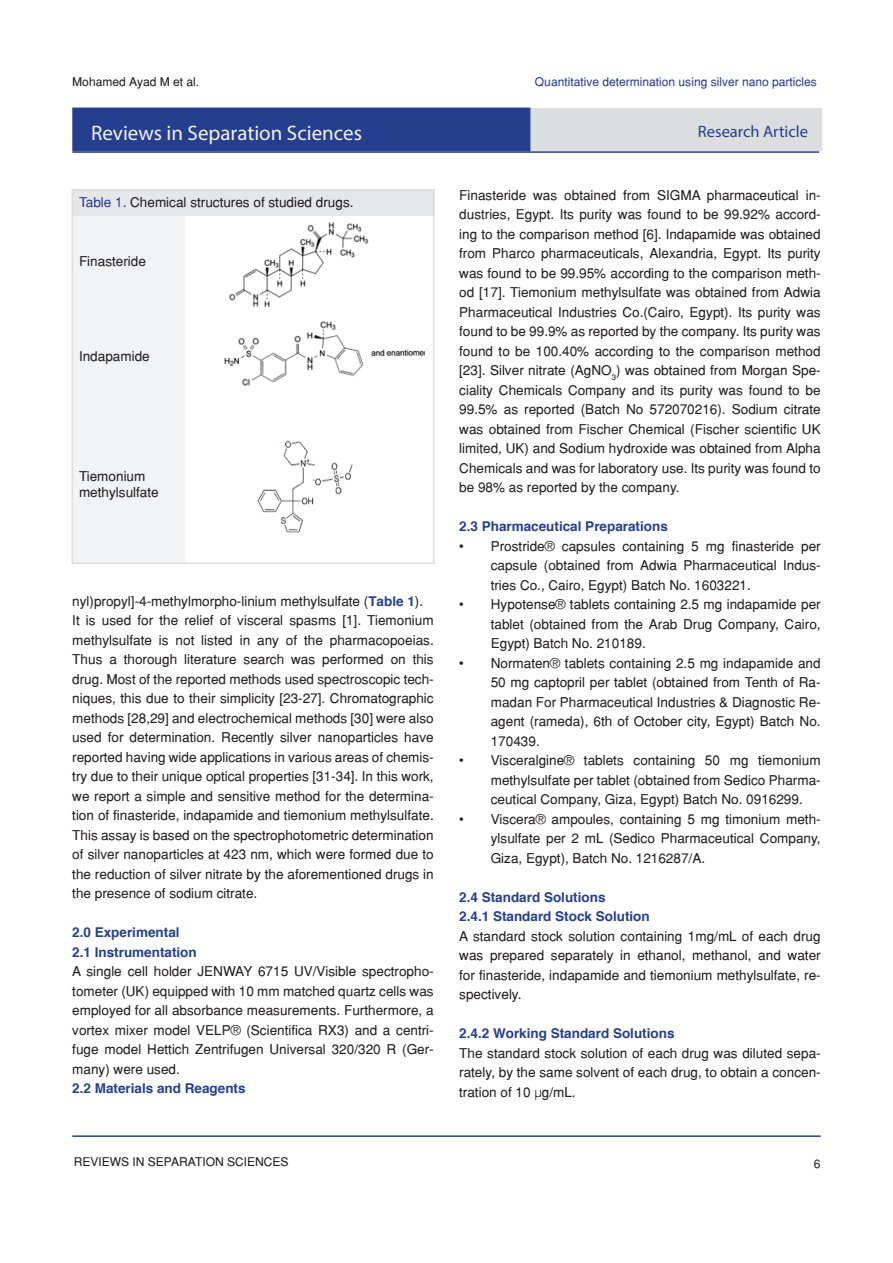
<style>
.page{position:relative;width:893px;height:1263px;background:#fff}
.page>*{position:absolute;margin:0;border:0;box-sizing:border-box;transform-origin:0 0}
.ToC2{font:21px "Myriad Pro";color:#f2f3f4}
.ToC2-2{font:16.5px "Myriad Pro";color:#253f8e}
.t1{font:13.5px/19.5px "Helvetica";color:#231f20;text-align:justify}
.t2{font:700 13.5px "Helvetica";color:#253f8e}
.t3{font:12px "Helvetica";color:#253f8e}
.ToC2-3{font:12px "Helvetica";color:#231f20}
.s1{color:#253f8e}
.s2{font-weight:700;color:#253f8e}
.s3{font-weight:300}
</style>
<div class="page">
<hr style="left:72px;top:1135px;width:749px;height:2px;background:#253f8e">
<hr style="left:72px;top:151px;width:747px;height:2px;background:#253f8e">
<div style="left:73px;top:108px;width:457px;height:43px;background:#253f8e"></div>
<div style="left:531px;top:109px;width:290px;height:41px;background:#dcdddf"></div>
<div style="left:531px;top:108px;width:291px;height:43px;border:2px solid #dcdddf"></div>
<div style="left:73px;top:190px;width:361px;height:26px;background:#e6e7e9"></div>
<div style="left:75px;top:217px;width:110px;height:344px;background:#f2f3f4"></div>
<img style="left:229px;top:222px;width:140px;height:85px">
<img style="left:224px;top:321px;width:200px;height:65px">
<img style="left:257px;top:440px;width:96px;height:93px">
<div style="left:72px;top:189px;width:362px;height:375px;border:2px solid #dcdddf"></div>
<p class="ToC2-3" style="left:72px;top:75px;width:128px">Mohamed Ayad M et al.</p>
<p class="t3" style="left:535px;top:75px;width:284px">Quantitative determination using silver nano particles</p>
<p class="ToC2" style="left:91px;top:120px;width:273px">Reviews in Separation Sciences</p>
<p class="ToC2-2" style="left:698px;top:122px;width:111px">Research Article</p>
<p class="t1" style="left:79px;top:192px;width:276px"><span class="s1">Table 1.</span> Chemical structures of studied drugs.</p>
<p class="t1" style="left:79px;top:252px;width:68px">Finasteride</p>
<p class="t1" style="left:79px;top:346px;width:72px">Indapamide</p>
<p class="t1" style="left:79px;top:468px;width:81px;line-height:16.2px">Tiemonium methylsulfate</p>
<p class="t1" style="left:72px;top:591px;width:352px">nyl)propyl]-4-methylmorpho-linium methylsulfate (<span class="s2">Table 1</span>).</p>
<p class="t1" style="left:72px;top:610px;width:363px">It is used for the relief of visceral spasms [1]. Tiemonium methylsulfate is not listed in any of the pharmacopoeias.<br>Thus a thorough literature search was performed on this drug. Most of the reported methods used spectroscopic tech&shy;niques, this due to their simplicity [23-27]. Chromatographic methods [28,29] and electrochemical methods [30] were also used for determination. Recently silver nanoparticles have reported having wide applications in various areas of chemis&shy;try due to their unique optical properties [31-34]. In this work, we report a simple and sensitive method for the determina&shy;tion of finasteride, indapamide and tiemonium methylsulfate.<br>This assay is based on the spectrophotometric determination of silver nanoparticles at 423 nm, which were formed due to the reduction of silver nitrate by the aforementioned drugs in the presence of sodium citrate.</p>
<p class="t2" style="left:72px;top:924px;width:109px">2.0 Experimental</p>
<p class="t2" style="left:72px;top:943px;width:126px">2.1 Instrumentation</p>
<p class="t1" style="left:72px;top:961px;width:363px">A single cell holder JENWAY 6715 UV/Visible spectropho&shy;tometer (UK) equipped with 10 mm matched quartz cells was employed for all absorbance measurements. Furthermore, a vortex mixer model VELP® (Scientifica RX3) and a centri&shy;fuge model Hettich Zentrifugen Universal 320/320 R (Ger&shy;many) were used.</p>
<p class="t2" style="left:72px;top:1080px;width:175px">2.2 Materials and Reagents</p>
<p class="ToC2-3" style="left:74px;top:1154px;width:216px">REVIEWS IN SEPARATION SCIENCES</p>
<p class="t1" style="left:459px;top:185px;width:363px">Finasteride was obtained from SIGMA pharmaceutical in&shy;dustries, Egypt. Its purity was found to be 99.92% accord&shy;ing to the comparison method [6]. Indapamide was obtained from Pharco pharmaceuticals, Alexandria, Egypt. Its purity was found to be 99.95% according to the comparison meth&shy;od [17]. Tiemonium methylsulfate was obtained from Adwia Pharmaceutical Industries Co.(Cairo, Egypt). Its purity was found to be 99.9% as reported by the company. Its purity was found to be 100.40% according to the comparison method [23]. Silver nitrate (AgNO<sub>3</sub>) was obtained from Morgan Spe&shy;ciality Chemicals Company and its purity was found to be 99.5% as reported (Batch No 572070216). Sodium citrate was obtained from Fischer Chemical (Fischer scientific UK limited, UK) and Sodium hydroxide was obtained from Alpha Chemicals and was for laboratory use. Its purity was found to be 98% as reported by the company.</p>
<p class="t2" style="left:459px;top:518px;width:210px">2.3 Pharmaceutical Preparations</p>
<p class="t1" style="left:491px;top:536px;width:331px;text-indent:-32px">• Prostride® capsules containing 5 mg finasteride per capsule (obtained from Adwia Pharmaceutical Indus&shy;tries Co., Cairo, Egypt) Batch No. 1603221.</p>
<p class="t1" style="left:491px;top:595px;width:331px;text-indent:-32px">• Hypotense® tablets containing 2.5 mg indapamide per tablet (obtained from the Arab Drug Company, Cairo, Egypt) Batch No. 210189.</p>
<p class="t1" style="left:491px;top:653px;width:331px;text-indent:-32px">• Normaten® tablets containing 2.5 mg indapamide and 50 mg captopril per tablet (obtained from Tenth of Ra&shy;madan For Pharmaceutical Industries &amp; Diagnostic Re&shy;agent (rameda), 6th of October city, Egypt) Batch No.<br>170439.</p>
<p class="t1" style="left:491px;top:751px;width:331px;text-indent:-32px">• Visceralgine® tablets containing 50 mg tiemonium methylsulfate per tablet (obtained from Sedico Pharma&shy;ceutical Company, Giza, Egypt) Batch No. 0916299.</p>
<p class="t1" style="left:491px;top:809px;width:331px;text-indent:-32px">• Viscera® ampoules, containing 5 mg timonium meth&shy;ylsulfate per 2 mL (Sedico Pharmaceutical Company, Giza, Egypt), Batch No. 1216287/A.</p>
<p class="t2" style="left:459px;top:889px;width:148px">2.4 Standard Solutions</p>
<p class="t2" style="left:459px;top:908px;width:192px">2.4.1 Standard Stock Solution</p>
<p class="t1" style="left:459px;top:926px;width:363px">A standard stock solution containing 1mg/mL of each drug was prepared separately in ethanol, methanol, and water for finasteride, indapamide and tiemonium methylsulfate, re&shy;spectively.</p>
<p class="t2" style="left:459px;top:1025px;width:217px">2.4.2 Working Standard Solutions</p>
<p class="t1" style="left:459px;top:1043px;width:363px">The standard stock solution of each drug was diluted sepa&shy;rately, by the same solvent of each drug, to obtain a concen&shy;tration of 10 <span class="s3">µ</span>g/mL.</p>
<p class="ToC2-3" style="left:814px;top:1157px;width:8px">6</p>
</div>
